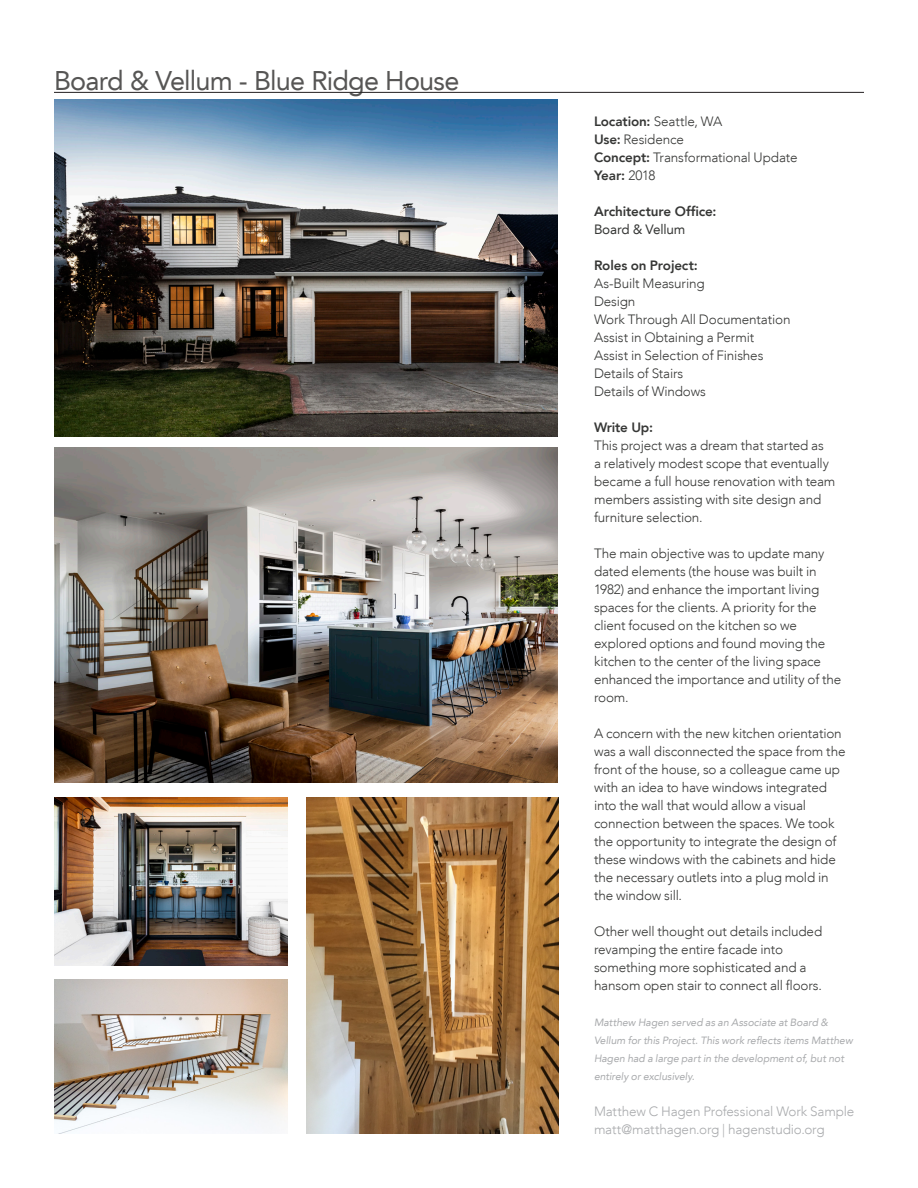
<style>
.page{position:relative;width:918px;height:1188px;background:#fff}
.page>*{position:absolute;margin:0;border:0;box-sizing:border-box;transform-origin:0 0}
.t1{font:27px "Avenir LT";letter-spacing:-.03em;color:#2c2b2a}
.t2{font:300 13.5px/18px "Avenir LT";letter-spacing:-.01em;color:#040503}
.t3{font:300 13.5px/18px "Avenir LT";letter-spacing:-.01em;color:#939598}
.t4{font:800 13.5px "Avenir LT";letter-spacing:-.01em;color:#040503}
.t5{font:13.5px "Avenir LT";letter-spacing:-.015em;color:#040503}
.t6{font:italic 10.5px/18px "Avenir LT";letter-spacing:-.005em;color:#939598}
.s1{font-weight:800}
</style>
<div class="page">
<hr style="left:54px;top:92px;width:810px;height:1px;background:#231f20">
<img style="left:54px;top:99px;width:504px;height:338px">
<img style="left:54px;top:448px;width:504px;height:334px">
<img style="left:54px;top:980px;width:234px;height:154px">
<img style="left:306px;top:798px;width:252px;height:336px">
<img style="left:54px;top:798px;width:234px;height:168px">
<h1 class="t1" style="left:54px;top:65px;width:407px">Board &amp; Vellum - Blue Ridge House</h1>
<p class="t2" style="left:594px;top:112px;width:205px"><span class="s1">Location:</span> Seattle, WA<br><span class="s1">Use:</span> Residence<br><span class="s1">Concept:</span> Transformational Update<br><span class="s1">Year:</span> 2018</p>
<p class="t4" style="left:594px;top:203px;width:124px">Architecture Office:</p>
<p class="t5" style="left:594px;top:221px;width:93px">Board &amp; Vellum</p>
<p class="t4" style="left:594px;top:257px;width:105px">Roles on Project:</p>
<p class="t2" style="left:594px;top:274px;width:198px">As-Built Measuring<br>Design<br>Work Through All Documentation<br>Assist in Obtaining a Permit<br>Assist in Selection of Finishes<br>Details of Stairs<br>Details of Windows</p>
<p class="t4" style="left:594px;top:419px;width:61px">Write Up:</p>
<p class="t2" style="left:594px;top:436px;width:243px">This project was a dream that started as<br>a relatively modest scope that eventually became a full house renovation with team members assisting with site design and furniture selection.</p>
<p class="t2" style="left:594px;top:544px;width:249px">The main objective was to update many dated elements (the house was built in 1982) and enhance the important living spaces for the clients. A priority for the client focused on the kitchen so we explored options and found moving the kitchen to the center of the living space enhanced the importance and utility of the room.</p>
<p class="t2" style="left:594px;top:724px;width:253px">A concern with the new kitchen orientation was a wall disconnected the space from the front of the house, so a colleague came up with an idea to have windows integrated into the wall that would allow a visual connection between the spaces. We took the opportunity to integrate the design of these windows with the cabinets and hide the necessary outlets into a plug mold in the window sill.</p>
<p class="t2" style="left:594px;top:922px;width:230px">Other well thought out details included revamping the entire facade into something more sophisticated and a hansom open stair to connect all floors.</p>
<p class="t6" style="left:594px;top:1013px;width:260px">Matthew Hagen served as an Associate at Board &amp; Vellum for this Project. This work reflects items Matthew Hagen had a large part in the development of, but not entirely or exclusively.</p>
<p class="t3" style="left:594px;top:1102px;width:262px">Matthew C Hagen Professional Work Sample matt@matthagen.org | hagenstudio.org</p>
</div>
